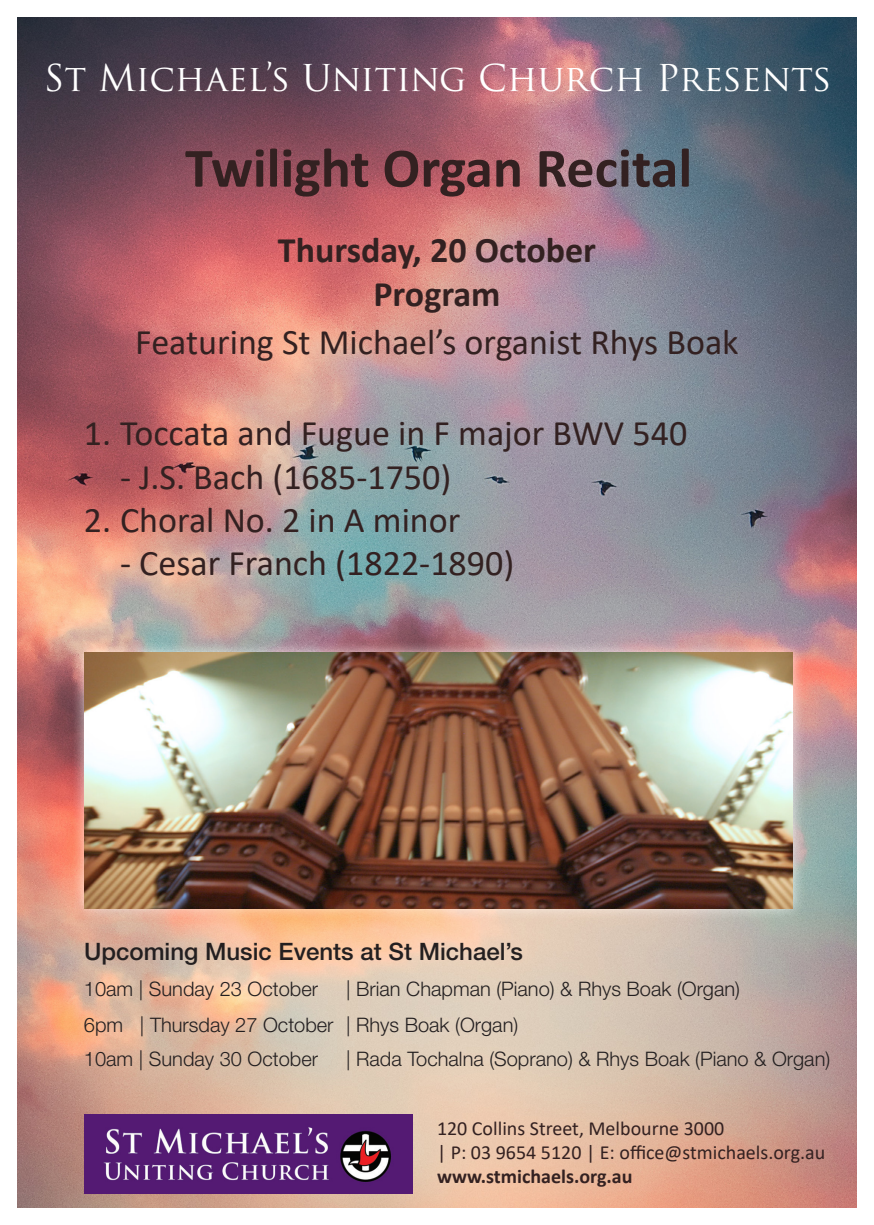
<style>
.page{position:relative;width:874px;height:1225px;background:#fff}
.page>*{position:absolute;margin:0;border:0;box-sizing:border-box;transform-origin:0 0}
.t1{font:700 56px "Calibri";color:#332121}
.t2{font:36px "Calibri";color:#332121}
.t3{font:36px "Trajan Pro";color:#fff}
.t4{font:700 36px "Calibri";color:#332121}
.t5{font:500 24px "Helvetica Neue";color:#231f20}
.t6{font:300 20px "Helvetica Neue";color:#231f20}
.t7{font:20px/24px "Calibri";color:#332121}
.s1{font-weight:700}
</style>
<div class="page">
<img style="left:17px;top:17px;width:839px;height:1191px">
<img style="left:84px;top:1114px;width:328px;height:79px">
<div style="left:71px;top:639px;width:734px;height:282px;background:#fff;opacity:.75"></div>
<img style="left:84px;top:653px;width:708px;height:255px">
<p class="t3" style="left:44px;top:55px;width:789px">St Michael’s Uniting Church Presents</p>
<p class="t1" style="left:185px;top:128px;width:508px">Twilight Organ Recital</p>
<p class="t4" style="left:278px;top:225px;width:319px">Thursday, 20 October</p>
<p class="t4" style="left:373px;top:268px;width:128px">Program</p>
<p class="t2" style="left:135px;top:317px;width:604px">Featuring St Michael’s organist Rhys Boak</p>
<p class="t2" style="left:84px;top:408px;width:604px">1. Toccata and Fugue in F major BWV 540</p>
<p class="t2" style="left:120px;top:452px;width:333px">- J.S. Bach (1685-1750)</p>
<p class="t2" style="left:84px;top:495px;width:378px">2. Choral No. 2 in A minor</p>
<p class="t2" style="left:120px;top:538px;width:395px">- Cesar Franch (1822-1890)</p>
<p class="t5" style="left:84px;top:936px;width:440px">Upcoming Music Events at St Michael’s</p>
<p class="t6" style="left:84px;top:977px;width:235px">10am | Sunday 23 October</p>
<p class="t6" style="left:84px;top:1013px;width:251px">6pm | Thursday 27 October</p>
<p class="t6" style="left:84px;top:1047px;width:235px">10am | Sunday 30 October</p>
<p class="t6" style="left:346px;top:977px;width:395px">| Brian Chapman (Piano) &amp; Rhys Boak (Organ)</p>
<p class="t6" style="left:346px;top:1013px;width:173px">| Rhys Boak (Organ)</p>
<p class="t6" style="left:346px;top:1047px;width:485px">| Rada Tochalna (Soprano) &amp; Rhys Boak (Piano &amp; Organ)</p>
<p class="t7" style="left:437px;top:1116px;width:389px">120 Collins Street, Melbourne 3000<br>| P: 03 9654 5120 | E: office@stmichaels.org.au <span class="s1">www.stmichaels.org.au</span></p>
</div>
